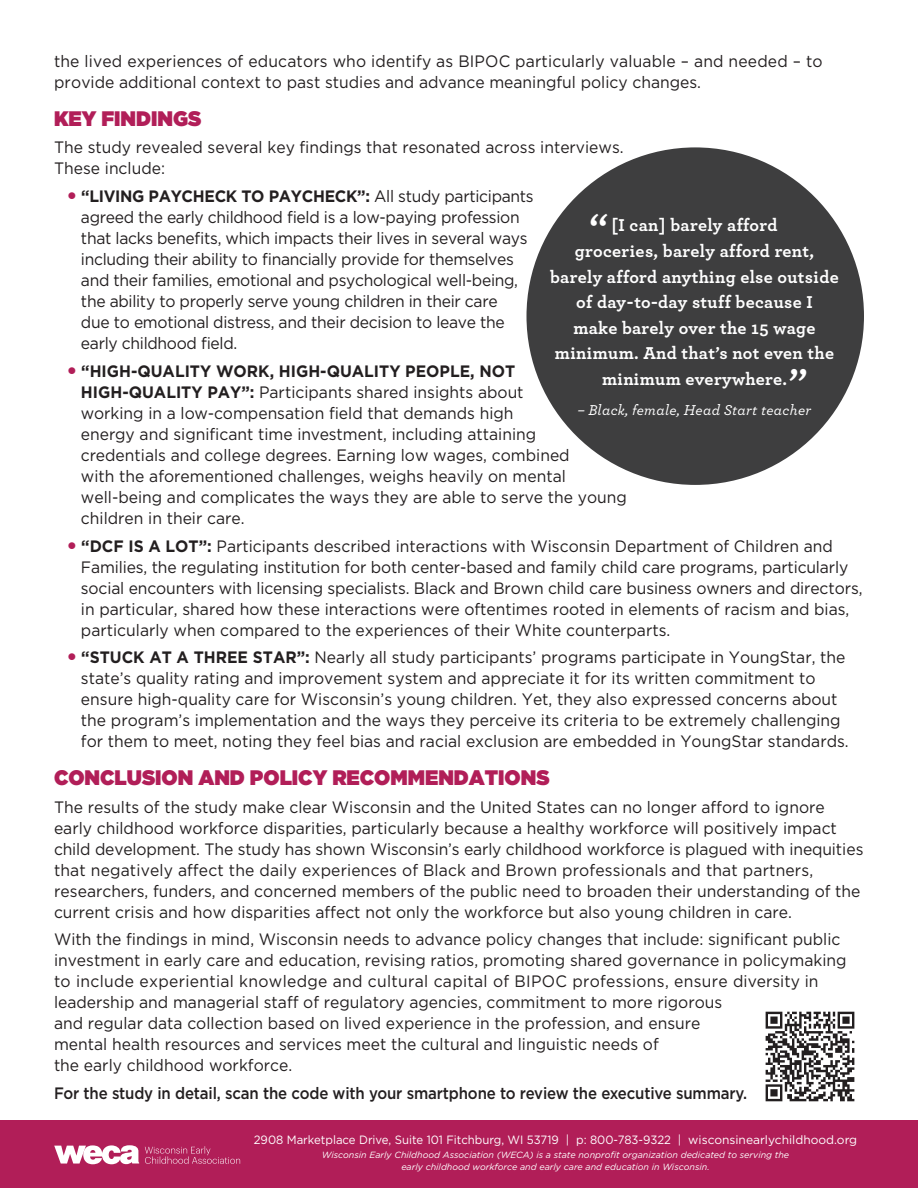
<style>
.page{position:relative;width:918px;height:1188px;background:#fff}
.page>*{position:absolute;margin:0;border:0;box-sizing:border-box;transform-origin:0 0}
.t1{font:700 39px "Archer Pro";color:#fff}
.t2{font:900 21px "Gotham";color:#b11e58;scale:.95 1}
.t3{font:700 18px/25.5px "Archer Pro";letter-spacing:.02em;color:#fff;text-align:center}
.t4{font:16.5px/21px "Gotham";color:#231f20;scale:.95 1}
.t5{font:16.5px/21px "Gotham";letter-spacing:-.02em;color:#231f20;scale:.95 1}
.t6{font:500 16.5px "Gotham";letter-spacing:-.01em;color:#231f20;scale:.91 1}
.t7{font:italic 500 15px "Archer Pro";letter-spacing:.02em;color:#fff}
.t8{font:12px "Gotham";color:#fff;scale:.95 1}
.t9{font:italic 9px/12px "Gotham";color:#fff;text-align:center}
.s1{font-weight:900;font-size:18px;color:#b11e58}
.s2{font-weight:700}
</style>
<div class="page">
<div style="left:0;top:1120px;width:918px;height:68px;background:#b11e58"></div>
<svg style="left:145px;top:1146px;width:95px;height:18px"></svg>
<svg style="left:54px;top:1145px;width:85px;height:19px"></svg>
<div style="left:526px;top:147px;width:338px;height:338px;background:#3e3e3f;border-radius:50%"></div>
<img style="left:765px;top:1011px;width:90px;height:91px">
<p class="t4" style="left:54px;top:51px;width:811px">the lived experiences of educators who identify as BIPOC particularly valuable – and needed – to provide additional context to past studies and advance meaningful policy changes.</p>
<p class="t2" style="left:54px;top:103px;width:157px">KEY FINDINGS</p>
<p class="t4" style="left:54px;top:137px;width:601px">The study revealed several key findings that resonated across interviews.<br>These include:</p>
<p class="t5" style="left:81px;top:186px;width:478px;text-indent:-13px"><span class="s1">•</span> <span class="s2">“LIVING PAYCHECK TO PAYCHECK”:</span> All study participants agreed the early childhood field is a low-paying profession that lacks benefits, which impacts their lives in several ways including their ability to financially provide for themselves and their families, emotional and psychological well-being, the ability to properly serve young children in their care<br>due to emotional distress, and their decision to leave the early childhood field.</p>
<p class="t4" style="left:81px;top:360px;width:576px;text-indent:-13px"><span class="s1">•</span> <span class="s2">“HIGH-QUALITY WORK, HIGH-QUALITY PEOPLE, NOT HIGH-QUALITY PAY”:</span> Participants shared insights about<br>working in a low-compensation field that demands high<br>energy and significant time investment, including attaining<br>credentials and college degrees. Earning low wages, combined<br>with the aforementioned challenges, weighs heavily on mental well-being and complicates the ways they are able to serve the young children in their care.</p>
<p class="t4" style="left:81px;top:535px;width:824px;text-indent:-13px"><span class="s1">•</span> <span class="s2">“DCF IS A LOT”:</span> Participants described interactions with Wisconsin Department of Children and Families, the regulating institution for both center-based and family child care programs, particularly social encounters with licensing specialists. Black and Brown child care business owners and directors, in particular, shared how these interactions were oftentimes rooted in elements of racism and bias, particularly when compared to the experiences of their White counterparts.</p>
<p class="t4" style="left:81px;top:647px;width:810px;text-indent:-13px"><span class="s1">•</span> <span class="s2">“STUCK AT A THREE STAR”:</span> Nearly all study participants’ programs participate in YoungStar, the state’s quality rating and improvement system and appreciate it for its written commitment to ensure high-quality care for Wisconsin’s young children. Yet, they also expressed concerns about the program’s implementation and the ways they perceive its criteria to be extremely challenging for them to meet, noting they feel bias and racial exclusion are embedded in YoungStar standards.</p>
<p class="t2" style="left:54px;top:762px;width:523px">CONCLUSION AND POLICY RECOMMENDATIONS</p>
<p class="t4" style="left:54px;top:796px;width:854px">The results of the study make clear Wisconsin and the United States can no longer afford to ignore early childhood workforce disparities, particularly because a healthy workforce will positively impact child development. The study has shown Wisconsin’s early childhood workforce is plagued with inequities that negatively affect the daily experiences of Black and Brown professionals and that partners, researchers, funders, and concerned members of the public need to broaden their understanding of the current crisis and how disparities affect not only the workforce but also young children in care.</p>
<p class="t4" style="left:54px;top:929px;width:836px">With the findings in mind, Wisconsin needs to advance policy changes that include: significant public investment in early care and education, revising ratios, promoting shared governance in policymaking to include experiential knowledge and cultural capital of BIPOC professions, ensure diversity in leadership and managerial staff of regulatory agencies, commitment to more rigorous<br>and regular data collection based on lived experience in the profession, and ensure<br>mental health resources and services meet the cultural and linguistic needs of<br>the early childhood workforce.</p>
<p class="t6" style="left:54px;top:1083px;width:763px">For the study in detail, scan the code with your smartphone to review the executive summary.</p>
<h1 class="t1" style="left:590px;top:196px;width:20px">“</h1>
<p class="t3" style="left:550px;top:212px;width:290px">[I can] barely afford<br>groceries, barely afford rent, barely afford anything else outside of day-to-day stuff because I<br>make barely over the 15 wage minimum. And that’s not even the minimum everywhere.</p>
<p class="t7" style="left:578px;top:399px;width:235px">– Black, female, Head Start teacher</p>
<h1 class="t1" style="left:789px;top:351px;width:20px">”</h1>
<p class="t8" style="left:254px;top:1132px;width:637px">2908 Marketplace Drive, Suite 101 Fitchburg, WI 53719 | p: 800-783-9322 | wisconsinearlychildhood.org</p>
<p class="t9" style="left:322px;top:1149px;width:469px">Wisconsin Early Childhood Association (WECA) is a state nonprofit organization dedicated to serving the early childhood workforce and early care and education in Wisconsin.</p>
</div>
